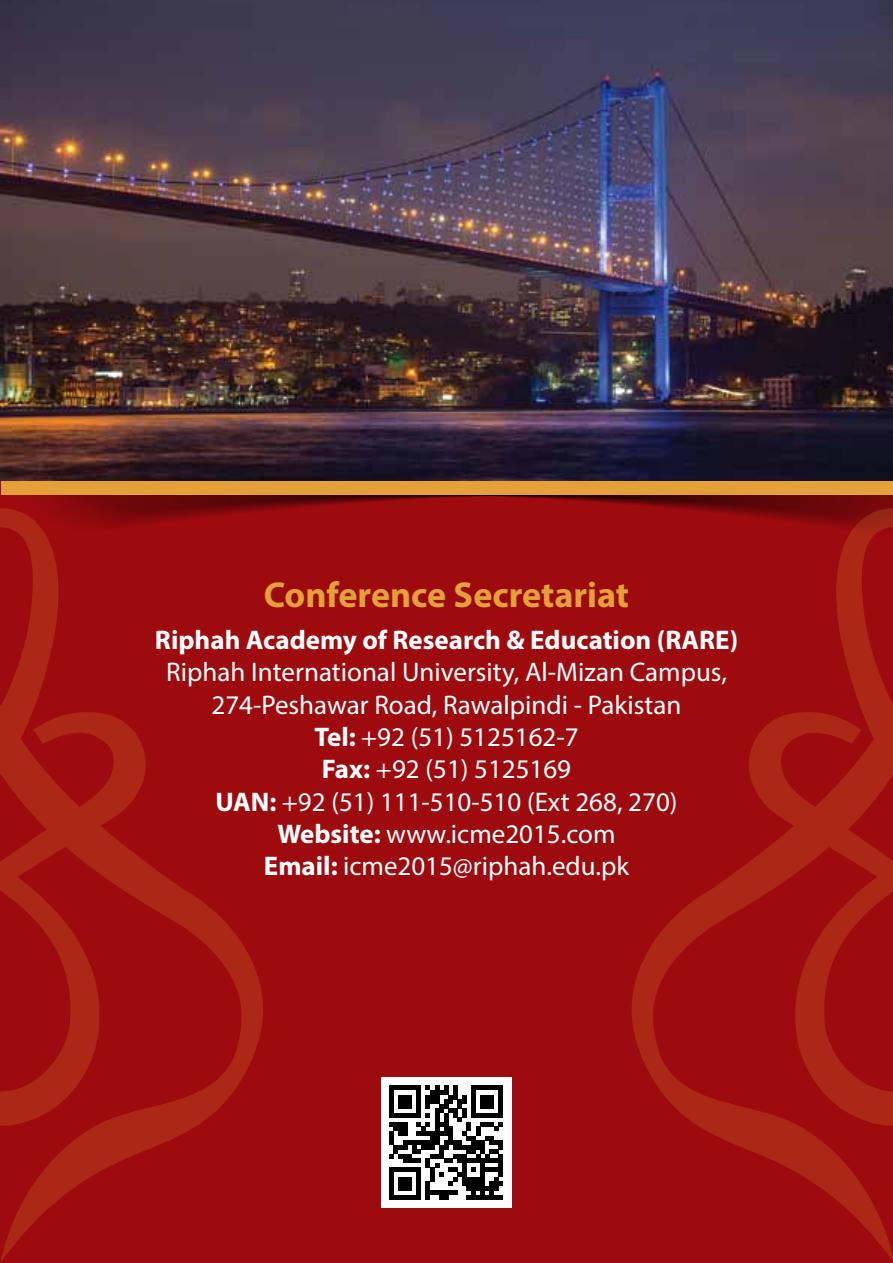
<style>
.page{position:relative;width:893px;height:1263px;background:#fff}
.page>*{position:absolute;margin:0;border:0;box-sizing:border-box;transform-origin:0 0}
.t1{font:700 36.15px "Myriad Pro";color:#e4a039}
.t2{font:27px/32.4px "Myriad Pro";color:#fff;text-align:center}
.t3{font:700 27px "Myriad Pro";color:#fff}
.s1{font-weight:700}
</style>
<div class="page">
<div style="left:1px;top:432px;width:892px;height:831px;background:#9e0b0f"></div>
<svg style="left:495px;top:495px;width:398px;height:13px"></svg>
<svg style="left:81px;top:495px;width:414px;height:14px"></svg>
<div style="left:1px;top:480px;width:892px;height:15px;background:#e4a039"></div>
<img style="left:1px;top:0;width:892px;height:480px">
<div style="left:381px;top:1078px;width:131px;height:130px;background:#fff"></div>
<svg style="left:389px;top:1085px;width:114px;height:114px"></svg>
<svg style="left:1px;top:508px;width:262px;height:753px"></svg>
<svg style="left:632px;top:508px;width:261px;height:753px"></svg>
<h1 class="t1" style="left:264px;top:571px;width:367px">Conference Secretariat</h1>
<p class="t3" style="left:155px;top:622px;width:585px">Riphah Academy of Research &amp; Education (RARE)</p>
<p class="t2" style="left:166px;top:655px;width:562px">Riphah International University, Al-Mizan Campus, 274-Peshawar Road, Rawalpindi - Pakistan<br><span class="s1">Tel:</span> +92 (51) 5125162-7<br><span class="s1">Fax:</span> +92 (51) 5125169<br><span class="s1">UAN:</span> +92 (51) 111-510-510 (Ext 268, 270)<br><span class="s1">Website:</span> www.icme2015.com<br><span class="s1">Email:</span> icme2015@riphah.edu.pk</p>
</div>
